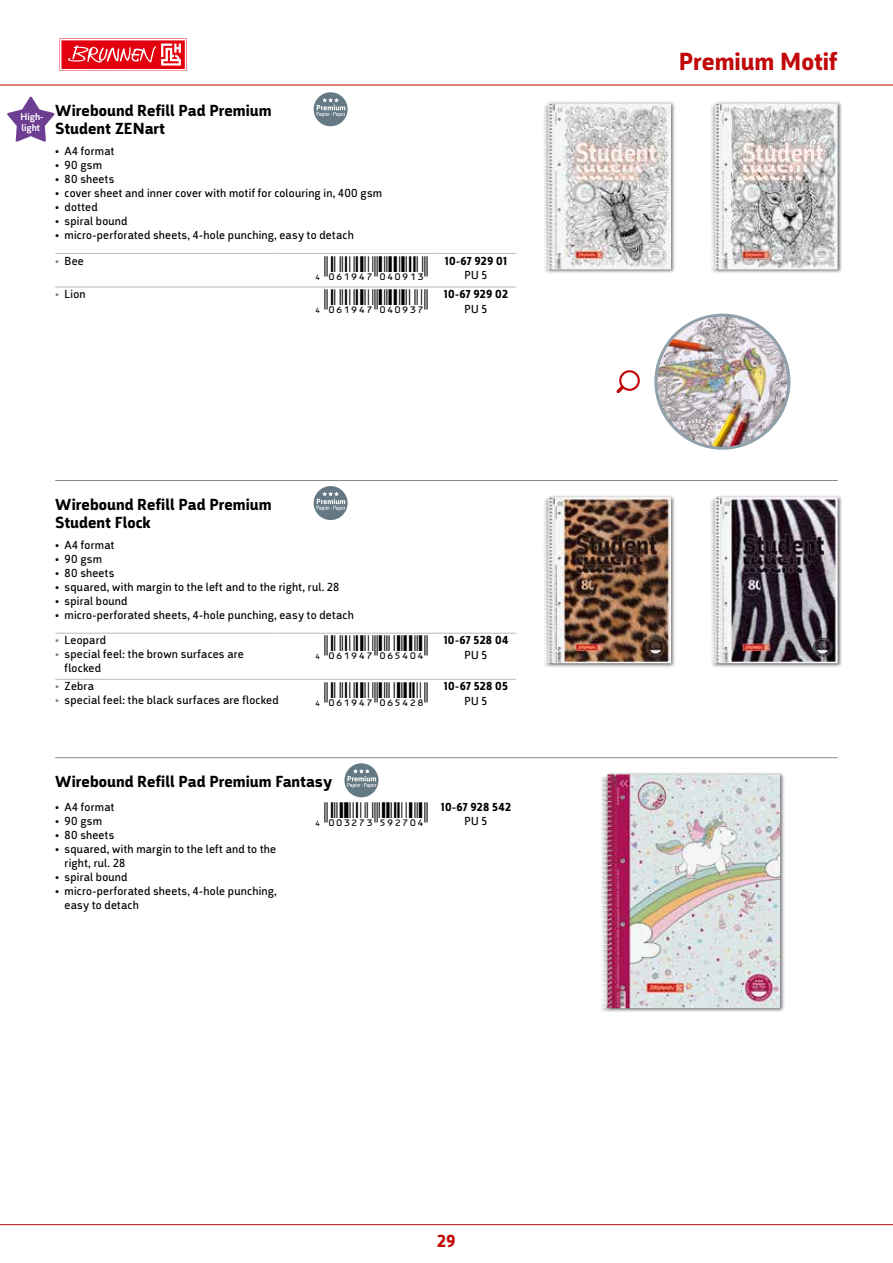
<style>
.page{position:relative;width:893px;height:1263px;background:#fff}
.page>*{position:absolute;margin:0;border:0;box-sizing:border-box;transform-origin:0 0}
.t1{font:700 25.5px "Argumentum";color:#c00808}
.t2{font:18px "ID Automation UPCEANXXS";color:#000}
.t3{font:700 18px "Argumentum";color:#c00808}
.t4{font:700 16.5px/18.5px "Argumentum";letter-spacing:.005em;color:#000}
.t5{font:12px/14px "Argumentum";letter-spacing:.02em;color:#000}
.t6{font:500 10.05px/10.6px "Argumentum";color:#fff}
.s1{color:#878786}
</style>
<div class="page">
<img style="left:656px;top:315px;width:133px;height:133px;border-radius:67px">
<div style="left:654px;top:314px;width:136px;height:136px;border:3px solid #90a1ac;border-radius:50%"></div>
<svg style="left:616px;top:370px;width:24px;height:23px"></svg>
<svg style="left:7px;top:96px;width:47px;height:46px"></svg>
<hr style="left:0;top:85px;width:893px;height:1px;background:#c00808">
<div style="left:543px;top:101px;width:300px;height:173px;background:#000;opacity:.6"></div>
<img style="left:710px;top:103px;width:11px;height:109px">
<hr style="left:55px;top:253px;width:225px;height:1px;background:#bbbcbd">
<svg style="left:280px;top:253px;width:25px;height:1px"></svg>
<hr style="left:305px;top:253px;width:128px;height:1px;background:#bbbcbd">
<hr style="left:433px;top:253px;width:83px;height:1px;background:#bbbcbd">
<hr style="left:55px;top:287px;width:225px;height:1px;background:#bbbcbd">
<svg style="left:280px;top:287px;width:25px;height:1px"></svg>
<hr style="left:305px;top:287px;width:128px;height:1px;background:#bbbcbd">
<hr style="left:433px;top:287px;width:83px;height:1px;background:#bbbcbd">
<div style="left:314px;top:92px;width:34px;height:34px;background:#647984;border-radius:50%"></div>
<svg style="left:317px;top:98px;width:28px;height:19px"></svg>
<div style="left:543px;top:495px;width:300px;height:172px;background:#000;opacity:.6"></div>
<img style="left:710px;top:497px;width:11px;height:108px">
<hr style="left:55px;top:633px;width:225px;height:1px;background:#bbbcbd">
<svg style="left:280px;top:633px;width:25px;height:1px"></svg>
<hr style="left:305px;top:633px;width:128px;height:1px;background:#bbbcbd">
<hr style="left:433px;top:633px;width:83px;height:1px;background:#bbbcbd">
<hr style="left:55px;top:679px;width:225px;height:1px;background:#bbbcbd">
<svg style="left:280px;top:679px;width:25px;height:1px"></svg>
<hr style="left:305px;top:679px;width:128px;height:1px;background:#bbbcbd">
<hr style="left:433px;top:679px;width:83px;height:1px;background:#bbbcbd">
<div style="left:314px;top:486px;width:34px;height:34px;background:#647984;border-radius:50%"></div>
<svg style="left:317px;top:492px;width:28px;height:19px"></svg>
<hr style="left:55px;top:480px;width:783px;height:1px;background:#878786">
<div style="left:344px;top:763px;width:34px;height:34px;background:#647984;border-radius:50%"></div>
<svg style="left:347px;top:769px;width:29px;height:19px"></svg>
<div style="left:600px;top:772px;width:185px;height:240px;background:#000;opacity:.6"></div>
<img style="left:602px;top:774px;width:14px;height:153px">
<hr style="left:55px;top:757px;width:783px;height:1px;background:#878786">
<hr style="left:0;top:1224px;width:893px;height:1px;background:#c00808">
<div style="left:60px;top:38px;width:127px;height:33px;background:#f18b91"></div>
<div style="left:60px;top:39px;width:126px;height:32px;background:#fff"></div>
<div style="left:61px;top:40px;width:124px;height:29px;background:#e3000f"></div>
<svg style="left:68px;top:44px;width:113px;height:22px"></svg>
<p class="t6" style="left:21px;top:112px;width:24px">High&shy;light</p>
<h3 class="t4" style="left:55px;top:102px;width:218px">Wirebound Refill Pad Premium<br>Student ZENart</h3>
<p class="t5" style="left:55px;top:144px;width:61px">• A4 format</p>
<p class="t5" style="left:55px;top:158px;width:48px">• 90 gsm</p>
<p class="t5" style="left:55px;top:172px;width:61px">• 80 sheets</p>
<p class="t5" style="left:55px;top:186px;width:328px">• cover sheet and inner cover with motif for colouring in, 400 gsm</p>
<p class="t5" style="left:55px;top:200px;width:44px">• dotted</p>
<p class="t5" style="left:55px;top:214px;width:74px">• spiral bound</p>
<p class="t5" style="left:55px;top:228px;width:300px">• micro-perforated sheets, 4-hole punching, easy to detach</p>
<p class="t5" style="left:55px;top:254px;width:30px"><span class="s1">•</span> Bee</p>
<h2 class="t2" style="left:310px;top:253px;width:198px">Y(0G19EH*KOKTLN( <sup>10-67</sup> <sup>929</sup> <sup>01</sup></h2>
<p class="t5" style="left:465px;top:268px;width:24px">PU 5</p>
<p class="t5" style="left:55px;top:287px;width:32px"><span class="s1">•</span> Lion</p>
<h2 class="t2" style="left:310px;top:287px;width:199px">Y(0G19EH*KOKTNR( <sup>10-67</sup> <sup>929</sup> <sup>02</sup></h2>
<p class="t5" style="left:465px;top:302px;width:24px">PU 5</p>
<h3 class="t4" style="left:55px;top:495px;width:218px">Wirebound Refill Pad Premium<br>Student Flock</h3>
<p class="t5" style="left:55px;top:538px;width:61px">• A4 format</p>
<p class="t5" style="left:55px;top:552px;width:48px">• 90 gsm</p>
<p class="t5" style="left:55px;top:566px;width:61px">• 80 sheets</p>
<p class="t5" style="left:55px;top:580px;width:286px">• squared, with margin to the left and to the right, rul. 28</p>
<p class="t5" style="left:55px;top:594px;width:74px">• spiral bound</p>
<p class="t5" style="left:55px;top:608px;width:300px">• micro-perforated sheets, 4-hole punching, easy to detach</p>
<p class="t5" style="left:55px;top:633px;width:52px"><span class="s1">•</span> Leopard</p>
<p class="t5" style="left:65px;top:647px;width:181px;text-indent:-9px"><span class="s1">•</span> special feel: the brown surfaces are flocked</p>
<h2 class="t2" style="left:310px;top:633px;width:199px">Y(0G19EH*KQPOKO( <sup>10-67</sup> <sup>528</sup> <sup>04</sup></h2>
<p class="t5" style="left:465px;top:648px;width:24px">PU 5</p>
<p class="t5" style="left:55px;top:680px;width:40px"><span class="s1">•</span> Zebra</p>
<p class="t5" style="left:55px;top:694px;width:225px"><span class="s1">•</span> special feel: the black surfaces are flocked</p>
<h2 class="t2" style="left:310px;top:679px;width:199px">Y(0G19EH*KQPOMS( <sup>10-67</sup> <sup>528</sup> <sup>05</sup></h2>
<p class="t5" style="left:465px;top:694px;width:24px">PU 5</p>
<h3 class="t4" style="left:55px;top:773px;width:278px">Wirebound Refill Pad Premium Fantasy</h3>
<p class="t5" style="left:55px;top:800px;width:61px">• A4 format</p>
<p class="t5" style="left:55px;top:814px;width:48px">• 90 gsm</p>
<p class="t5" style="left:55px;top:828px;width:61px">• 80 sheets</p>
<p class="t5" style="left:65px;top:842px;width:213px;text-indent:-9px">• squared, with margin to the left and to the right, rul. 28</p>
<p class="t5" style="left:55px;top:870px;width:74px">• spiral bound</p>
<p class="t5" style="left:65px;top:884px;width:214px;text-indent:-9px">• micro-perforated sheets, 4-hole punching, easy to detach</p>
<h2 class="t2" style="left:310px;top:800px;width:202px">Y(0A32HD*PTMRKO( <sup>10-67</sup> <sup>928</sup> <sup>542</sup></h2>
<p class="t5" style="left:465px;top:815px;width:24px">PU 5</p>
<h2 class="t3" style="left:437px;top:1230px;width:20px">29</h2>
<h1 class="t1" style="left:679px;top:46px;width:160px">Premium Motif</h1>
</div>
